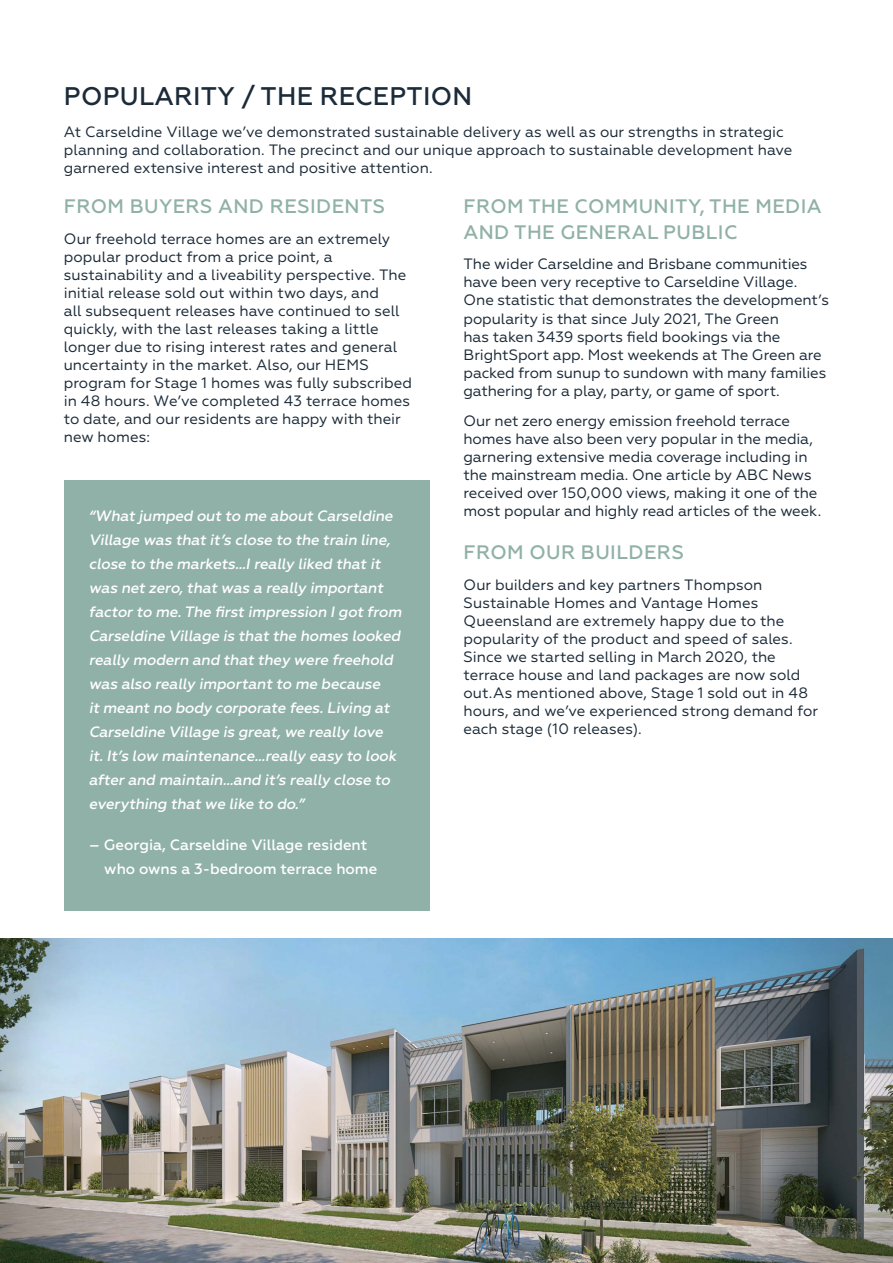
<style>
.page{position:relative;width:893px;height:1263px;background:#fff}
.page>*{position:absolute;margin:0;border:0;box-sizing:border-box;transform-origin:0 0}
.t1{font:500 25.5px "Geometria";letter-spacing:.01em;color:#1c2b39}
.t2{font:500 19.5px/25.5px "Geometria";letter-spacing:.02em;color:#90b1a7}
.t3{font:15px/18px "Geometria";letter-spacing:-.005em;color:#1c2b39}
.t4{font:italic 500 15px/24px "Geometria";color:#fff}
.t5{font:500 15px/24px "Geometria";color:#fff}
</style>
<div class="page">
<div style="left:64px;top:480px;width:365px;height:431px;background:#90b1a7"></div>
<img style="left:0;top:938px;width:892px;height:325px">
<hr style="left:892px;top:0;width:1px;height:1263px;background:#edf1ee">
<p class="t1" style="left:64px;top:81px;width:410px">POPULARITY / THE RECEPTION</p>
<p class="t3" style="left:64px;top:122px;width:730px">At Carseldine Village we’ve demonstrated sustainable delivery as well as our strengths in strategic planning and collaboration. The precinct and our unique approach to sustainable development have garnered extensive interest and positive attention.</p>
<p class="t2" style="left:64px;top:194px;width:323px">FROM BUYERS AND RESIDENTS</p>
<p class="t3" style="left:64px;top:230px;width:350px">Our freehold terrace homes are an extremely popular product from a price point, a sustainability and a liveability perspective. The initial release sold out within two days, and<br>all subsequent releases have continued to sell quickly, with the last releases taking a little longer due to rising interest rates and general uncertainty in the market. Also, our HEMS program for Stage 1 homes was fully subscribed in 48 hours. We’ve completed 43 terrace homes to date, and our residents are happy with their new homes:</p>
<p class="t2" style="left:464px;top:194px;width:360px">FROM THE COMMUNITY, THE MEDIA<br>AND THE GENERAL PUBLIC</p>
<p class="t3" style="left:463px;top:255px;width:367px">The wider Carseldine and Brisbane communities have been very receptive to Carseldine Village.<br>One statistic that demonstrates the development’s popularity is that since July 2021, The Green<br>has taken 3439 sports field bookings via the BrightSport app. Most weekends at The Green are packed from sunup to sundown with many families gathering for a play, party, or game of sport.</p>
<p class="t3" style="left:463px;top:411px;width:359px">Our net zero energy emission freehold terrace homes have also been very popular in the media, garnering extensive media coverage including in the mainstream media. One article by ABC News received over 150,000 views, making it one of the most popular and highly read articles of the week.</p>
<p class="t2" style="left:464px;top:540px;width:222px">FROM OUR BUILDERS</p>
<p class="t3" style="left:463px;top:576px;width:356px">Our builders and key partners Thompson Sustainable Homes and Vantage Homes Queensland are extremely happy due to the popularity of the product and speed of sales.<br>Since we started selling in March 2020, the terrace house and land packages are now sold out.As mentioned above, Stage 1 sold out in 48 hours, and we’ve experienced strong demand for each stage (10 releases).</p>
<p class="t4" style="left:89px;top:504px;width:317px">“What jumped out to me about Carseldine Village was that it’s close to the train line, close to the markets…Ireally liked that it was net zero,that was a really important factor to me.The first impression Igot from Carseldine Village is that the homes looked really modern and that they were freehold was also really important to me because<br>it meant no body corporate fees.Living at Carseldine Village is great,we really love it.It’s low maintenance…really easy to look after and maintain…and it’s really close to everything that we like to do.”</p>
<p class="t5" style="left:104px;top:833px;width:275px;text-indent:-16px">– Georgia, Carseldine Village resident who owns a 3-bedroom terrace home</p>
</div>
